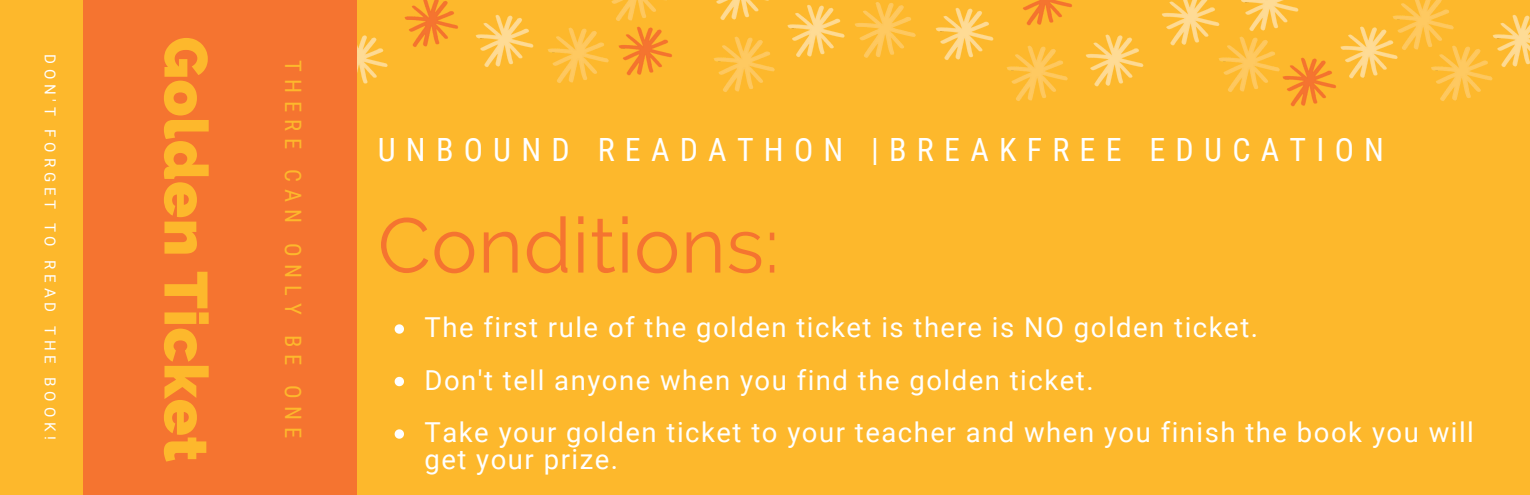
<style>
.page{position:relative;width:1530px;height:495px;background:#fdb82c}
.page>*{position:absolute;margin:0;border:0;box-sizing:border-box;transform-origin:0 0}
.t1{font:77px "Raleway";letter-spacing:.01em;color:#f57430}
.t2{font:800 60.5px "Raleway";letter-spacing:.01em;color:#fdb82c}
.t3{font:32px "Roboto Condensed";letter-spacing:.32em;color:#fff}
.t4{font:27.5px/26.2px "Roboto";letter-spacing:.055em;color:#fff}
.t5{font:22.5px "Roboto Condensed";letter-spacing:.32em;color:#fdb82c}
.t6{font:15px "Roboto";letter-spacing:.32em;color:#fff}
</style>
<div class="page">
<svg style="left:395px;top:324px;width:9px;height:10px"></svg>
<svg style="left:395px;top:377px;width:9px;height:9px"></svg>
<svg style="left:395px;top:429px;width:9px;height:10px"></svg>
<img style="left:357px;top:35px;width:21px;height:49px">
<div style="left:83px;top:0;width:274px;height:495px;background:#f57430"></div>
<img style="left:942px;top:8px;width:40px;height:52px">
<img style="left:869px;top:2px;width:73px;height:55px">
<img style="left:634px;top:53px;width:38px;height:22px">
<img style="left:1023px;top:0;width:49px;height:16px">
<img style="left:1306px;top:63px;width:5px;height:37px">
<img style="left:378px;top:0;width:68px;height:67px">
<img style="left:446px;top:1px;width:70px;height:66px">
<img style="left:1518px;top:15px;width:12px;height:50px">
<img style="left:1243px;top:0;width:45px;height:6px">
<img style="left:1057px;top:6px;width:76px;height:81px">
<img style="left:716px;top:0;width:40px;height:6px">
<img style="left:1422px;top:0;width:27px;height:15px">
<img style="left:516px;top:18px;width:118px;height:65px">
<img style="left:576px;top:0;width:92px;height:53px">
<img style="left:975px;top:16px;width:118px;height:85px">
<img style="left:1228px;top:6px;width:78px;height:101px">
<img style="left:714px;top:6px;width:44px;height:86px">
<img style="left:1133px;top:0;width:110px;height:76px">
<img style="left:1311px;top:0;width:111px;height:104px">
<img style="left:1400px;top:15px;width:118px;height:89px">
<img style="left:758px;top:0;width:111px;height:83px">
<p class="t6" style="left:59px;top:54px;width:388px;rotate:90deg">DON'T FORGET TO READ THE BOOK!</p>
<p class="t2" style="left:221px;top:37px;width:427px;rotate:90deg">Golden Ticket</p>
<p class="t5" style="left:306px;top:60px;width:379px;rotate:90deg">THERE CAN ONLY BE ONE</p>
<p class="t3" style="left:378px;top:131px;width:1008px">UNBOUND READATHON |BREAKFREE EDUCATION</p>
<p class="t1" style="left:378px;top:200px;width:403px">Conditions:</p>
<p class="t4" style="left:424px;top:315px;width:835px">The first rule of the golden ticket is there is NO golden ticket.</p>
<p class="t4" style="left:424px;top:367px;width:671px">Don't tell anyone when you find the golden ticket.</p>
<p class="t4" style="left:424px;top:420px;width:1051px">Take your golden ticket to your teacher and when you finish the book you will get your prize.</p>
</div>
